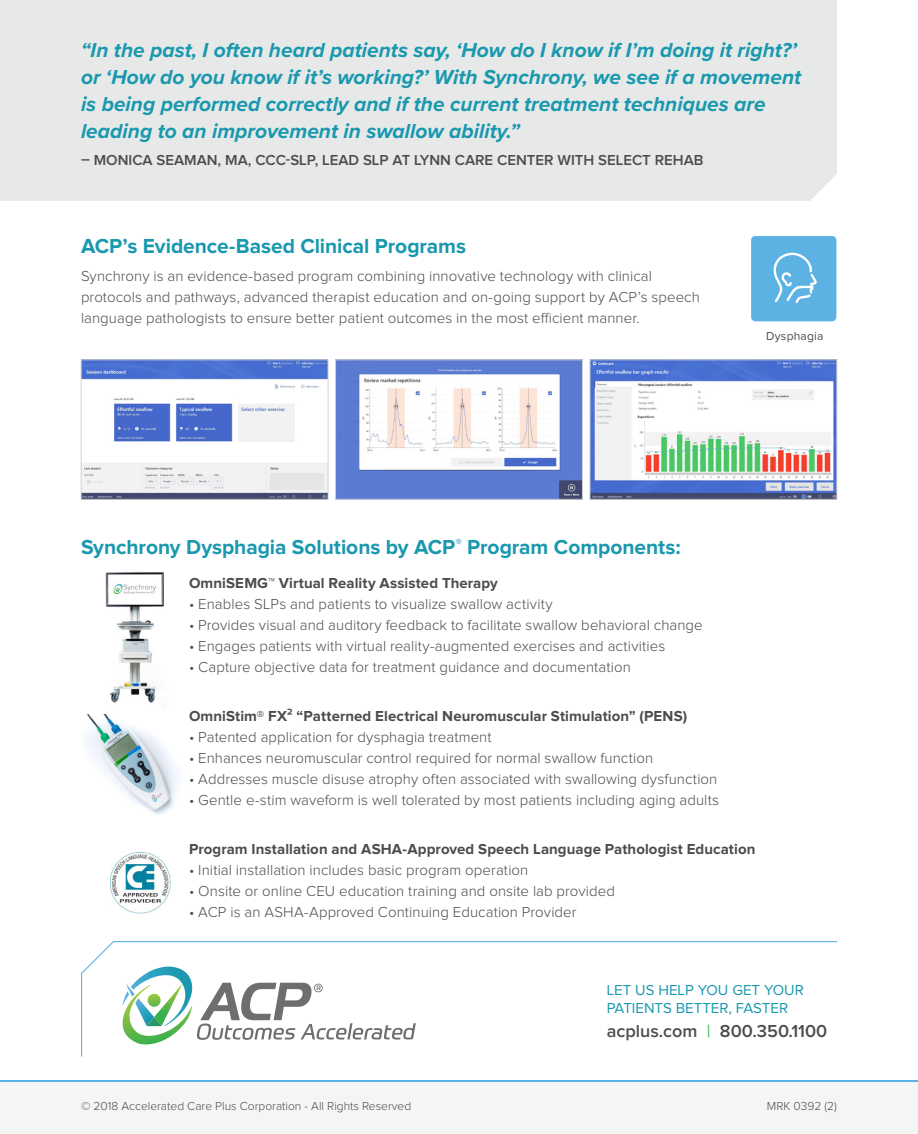
<style>
.page{position:relative;width:918px;height:1134px;background:#fff}
.page>*{position:absolute;margin:0;border:0;box-sizing:border-box;transform-origin:0 0}
.t1{font:italic 700 21px/27px "Proxima Nova";color:#1998af}
.t2{font:700 21px "Proxima Nova";letter-spacing:-.005em;color:#1998af}
.t3{font:600 18px "Proxima Nova";color:#4b4c4d}
.t4{font:300 15px/21px "Proxima Nova";letter-spacing:.005em;color:#4b4c4d}
.t5{font:700 15px "Proxima Nova";letter-spacing:.005em;color:#4b4c4d}
.t6{font:600 15px "Proxima Nova";color:#4b4c4d}
.t7{font:15px "Proxima Nova";color:#1998af}
.t8{font:300 12px "Proxima Nova";color:#4b4c4d}
.t9{font:11.85px "Proxima Nova";letter-spacing:.005em;color:#4b4c4d}
.s1{font-weight:400;color:#38af4c}
</style>
<div class="page">
<img style="left:110px;top:852px;width:61px;height:62px">
<img style="left:86px;top:714px;width:93px;height:100px">
<div style="left:0;top:0;width:837px;height:201px;background:#e6e9e8"></div>
<div style="left:0;top:1080px;width:918px;height:54px;background:#f3f6f4"></div>
<hr style="left:0;top:1080px;width:918px;height:1px;background:#5db2e4">
<svg style="left:81px;top:941px;width:756px;height:115px"></svg>
<svg style="left:122px;top:967px;width:294px;height:78px"></svg>
<svg style="left:751px;top:236px;width:85px;height:85px"></svg>
<img style="left:337px;top:362px;width:244px;height:136px">
<div style="left:335px;top:360px;width:248px;height:140px;border:1px solid #d2d3d2"></div>
<img style="left:592px;top:362px;width:243px;height:136px">
<div style="left:590px;top:360px;width:247px;height:140px;border:1px solid #d2d3d2"></div>
<img style="left:83px;top:362px;width:243px;height:136px">
<div style="left:81px;top:360px;width:247px;height:140px;border:1px solid #d2d3d2"></div>
<img style="left:105px;top:572px;width:59px;height:131px">
<p class="t1" style="left:81px;top:36px;width:722px">“In the past, I often heard patients say, ‘How do I know if I’m doing it right?’ or ‘How do you know if it’s working?’ With Synchrony, we see if a movement is being performed correctly and if the current treatment techniques are leading to an improvement in swallow ability.”</p>
<p class="t6" style="left:81px;top:152px;width:624px">– MONICA SEAMAN, MA, CCC-SLP, LEAD SLP AT LYNN CARE CENTER WITH SELECT REHAB</p>
<p class="t2" style="left:81px;top:234px;width:387px">ACP’s Evidence-Based Clinical Programs</p>
<p class="t4" style="left:81px;top:265px;width:620px">Synchrony is an evidence-based program combining innovative technology with clinical protocols and pathways, advanced therapist education and on-going support by ACP’s speech language pathologists to ensure better patient outcomes in the most efficient manner.</p>
<p class="t9" style="left:766px;top:327px;width:57px">Dysphagia</p>
<p class="t2" style="left:81px;top:535px;width:601px">Synchrony Dysphagia Solutions by ACP<sup>®</sup> Program Components:</p>
<p class="t5" style="left:189px;top:575px;width:310px">OmniSEMG™ Virtual Reality Assisted Therapy</p>
<p class="t4" style="left:189px;top:594px;width:365px">• Enables SLPs and patients to visualize swallow activity</p>
<p class="t4" style="left:189px;top:615px;width:515px">• Provides visual and auditory feedback to facilitate swallow behavioral change</p>
<p class="t4" style="left:189px;top:636px;width:478px">• Engages patients with virtual reality-augmented exercises and activities</p>
<p class="t4" style="left:189px;top:657px;width:443px">• Capture objective data for treatment guidance and documentation</p>
<p class="t5" style="left:189px;top:707px;width:500px">OmniStim® FX² “Patterned Electrical Neuromuscular Stimulation” (PENS)</p>
<p class="t4" style="left:189px;top:727px;width:304px">• Patented application for dysphagia treatment</p>
<p class="t4" style="left:189px;top:748px;width:466px">• Enhances neuromuscular control required for normal swallow function</p>
<p class="t4" style="left:189px;top:769px;width:530px">• Addresses muscle disuse atrophy often associated with swallowing dysfunction</p>
<p class="t4" style="left:189px;top:790px;width:532px">• Gentle e-stim waveform is well tolerated by most patients including aging adults</p>
<p class="t5" style="left:189px;top:840px;width:568px">Program Installation and ASHA-Approved Speech Language Pathologist Education</p>
<p class="t4" style="left:189px;top:859px;width:341px">• Initial installation includes basic program operation</p>
<p class="t4" style="left:189px;top:880px;width:428px">• Onsite or online CEU education training and onsite lab provided</p>
<p class="t4" style="left:189px;top:901px;width:389px">• ACP is an ASHA-Approved Continuing Education Provider</p>
<p class="t7" style="left:607px;top:982px;width:199px">LET US HELP YOU GET YOUR</p>
<p class="t7" style="left:607px;top:1000px;width:183px">PATIENTS BETTER, FASTER</p>
<p class="t3" style="left:607px;top:1021px;width:222px">acplus.com <span class="s1">|</span> 800.350.1100</p>
<p class="t8" style="left:81px;top:1099px;width:332px">© 2018 Accelerated Care Plus Corporation - All Rights Reserved</p>
<p class="t8" style="left:767px;top:1099px;width:72px">MRK 0392 (2)</p>
</div>
